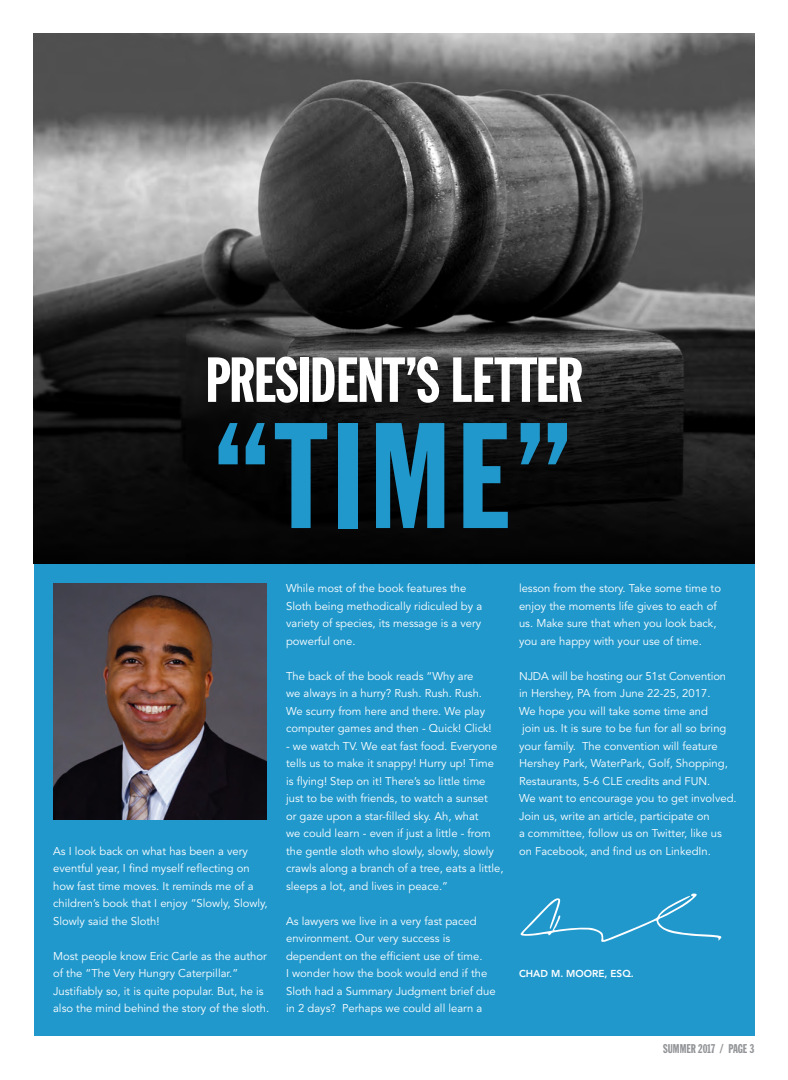
<style>
.page{position:relative;width:788px;height:1080px;background:#fff}
.page>*{position:absolute;margin:0;border:0;box-sizing:border-box;transform-origin:0 0}
.t1{font:147.5px "Franklin Gothic Extra Cond";color:#2198cc}
.t2{font:62.5px "Franklin Gothic Extra Cond";letter-spacing:-.01em;color:#fff}
.t3{font:12.5px "Franklin Gothic Extra Cond";color:#939598}
.t4{font:11.25px/17.5px "Avenir";color:#fff}
.t5{font:800 10px "Avenir";color:#fff}
</style>
<div class="page">
<div style="left:34px;top:405px;width:720px;height:630px;background:#2198cc"></div>
<img style="left:53px;top:584px;width:213px;height:235px">
<img style="left:34px;top:34px;width:720px;height:530px">
<svg style="left:520px;top:893px;width:202px;height:49px"></svg>
<p class="t2" style="left:205px;top:347px;width:378px">PRESIDENT’S LETTER</p>
<h1 class="t1" style="left:214px;top:397px;width:358px">“TIME”</h1>
<p class="t4" style="left:53px;top:842px;width:216px">As I look back on what has been a very eventful year, I find myself reflecting on how fast time moves. It reminds me of a children’s book that I enjoy “Slowly, Slowly, Slowly said the Sloth!</p>
<p class="t4" style="left:53px;top:947px;width:218px">Most people know Eric Carle as the author of the “The Very Hungry Caterpillar.” Justifiably so, it is quite popular. But, he is also the mind behind the story of the sloth.</p>
<p class="t4" style="left:286px;top:580px;width:198px">While most of the book features the<br>Sloth being methodically ridiculed by a variety of species, its message is a very powerful one.</p>
<p class="t4" style="left:286px;top:667px;width:207px">The back of the book reads “Why are<br>we always in a hurry? Rush. Rush. Rush.<br>We scurry from here and there. We play computer games and then - Quick! Click!</p>
<p class="t4" style="left:286px;top:737px;width:219px">- we watch TV. We eat fast food. Everyone tells us to make it snappy! Hurry up! Time is flying! Step on it! There’s so little time just to be with friends, to watch a sunset<br>or gaze upon a star-filled sky. Ah, what<br>we could learn - even if just a little - from the gentle sloth who slowly, slowly, slowly crawls along a branch of a tree, eats a little, sleeps a lot, and lives in peace.”</p>
<p class="t4" style="left:286px;top:912px;width:211px">As lawyers we live in a very fast paced environment. Our very success is dependent on the efficient use of time.<br>I wonder how the book would end if the Sloth had a Summary Judgment brief due in 2 days? Perhaps we could all learn a</p>
<p class="t4" style="left:519px;top:580px;width:203px">lesson from the story. Take some time to enjoy the moments life gives to each of us. Make sure that when you look back, you are happy with your use of time.</p>
<p class="t4" style="left:519px;top:667px;width:219px">NJDA will be hosting our 51st Convention in Hershey, PA from June 22-25, 2017.<br>We hope you will take some time and<br>join us. It is sure to be fun for all so bring your family. The convention will feature Hershey Park, WaterPark, Golf, Shopping, Restaurants, 5-6 CLE credits and FUN.<br>We want to encourage you to get involved.<br>Join us, write an article, participate on<br>a committee, follow us on Twitter, like us on Facebook, and find us on LinkedIn.</p>
<p class="t5" style="left:519px;top:968px;width:116px">CHAD M. MOORE, ESQ.</p>
<p class="t3" style="left:663px;top:1042px;width:92px">SUMMER 2017 / PAGE 3</p>
</div>
